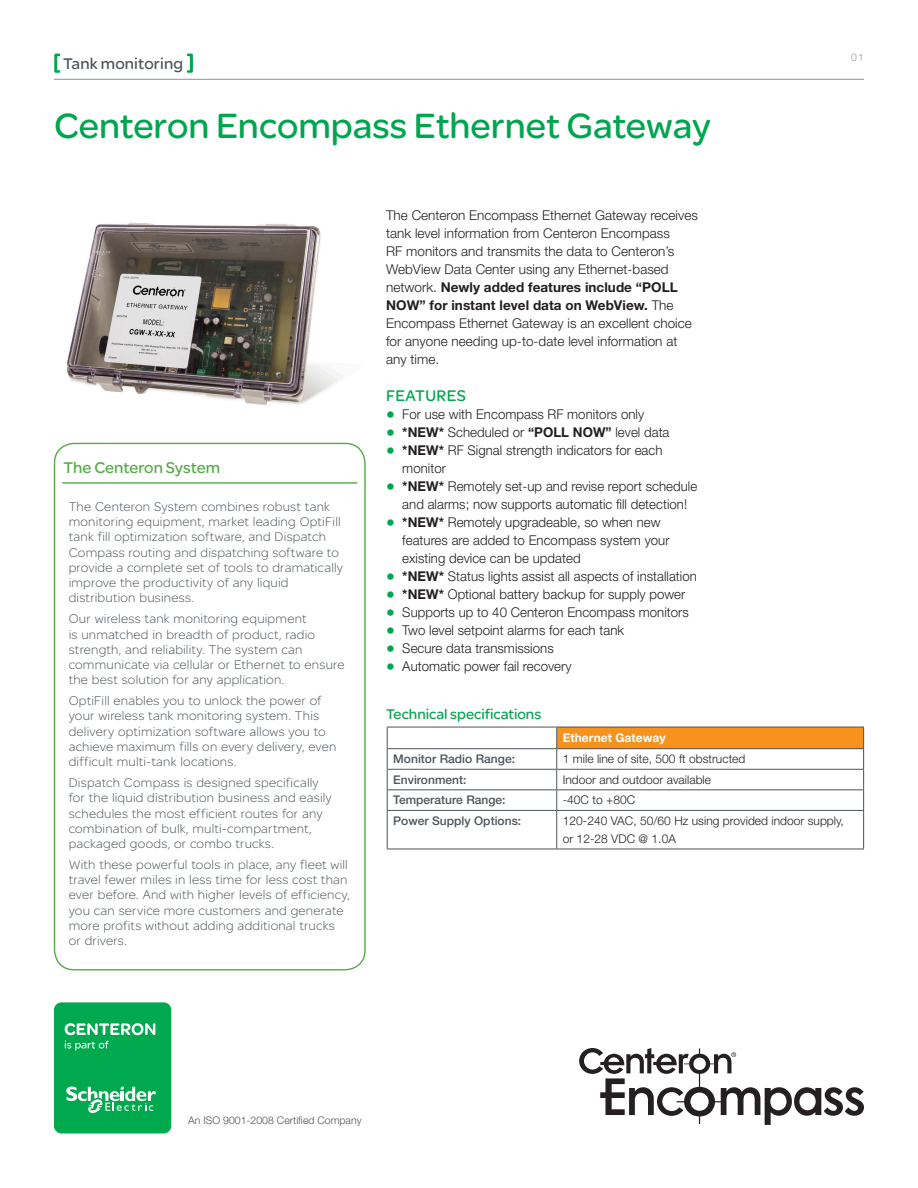
<style>
.page{position:relative;width:918px;height:1188px;background:#fff}
.page>*{position:absolute;margin:0;border:0;box-sizing:border-box;transform-origin:0 0}
.Heading_1{font:37.5px "SE Optimist";color:#00a54f}
.t1{font:16.5px "SE Optimist";color:#54aa46}
.Page_title{font:16.5px "SE Optimist";letter-spacing:.01em;color:#4d545a}
.subhead_text{font:16.5px "SE Optimist";letter-spacing:.025em;color:#00a54f}
.Table_title{font:15px "SE Optimist";color:#00a54f}
.t2{font:300 13.5px/15.1px "SE Optimist";letter-spacing:.015em;color:#4d545a}
.main_text{font:300 13.5px/18px "Helvetica Neue LT Std";letter-spacing:.005em;color:#231f20}
.main_text-2{font:300 12px/18px "Helvetica Neue LT Std";letter-spacing:.005em;color:#231f20}
.main_text-3{font:500 12px "Helvetica Neue LT Pro";letter-spacing:.005em;color:#4d545a}
.main_text-4{font:700 12px "Helvetica Neue LT Std";letter-spacing:.005em;color:#fff}
.main_text-5{font:300 10.5px "Helvetica Neue LT Std";letter-spacing:.005em;color:#4d545a}
.Page_number_right{font:300 10.5px "Helvetica Neue LT Std";color:#959ea4}
.s1{font-weight:700}
.s2{font-size:18px;color:#00a54f}
</style>
<div class="page">
<img style="left:67px;top:222px;width:271px;height:183px">
<hr style="left:54px;top:79px;width:810px;height:1px;background:#959ea4">
<svg style="left:54px;top:54px;width:6px;height:19px"></svg>
<svg style="left:187px;top:54px;width:6px;height:19px"></svg>
<div style="left:54px;top:1002px;width:117px;height:131px;background:#00a94e;border-radius:7px"></div>
<svg style="left:65px;top:1041px;width:44px;height:10px"></svg>
<svg style="left:66px;top:1086px;width:90px;height:28px"></svg>
<svg style="left:65px;top:1023px;width:90px;height:12px"></svg>
<hr style="left:62px;top:482px;width:295px;height:2px;background:#54aa46">
<div style="left:557px;top:727px;width:307px;height:22px;background:#f7931d"></div>
<svg style="left:387px;top:728px;width:1px;height:82px"></svg>
<hr style="left:387px;top:811px;width:1px;height:38px;background:#4d545a">
<hr style="left:557px;top:727px;width:307px;height:1px;background:#4d545a">
<svg style="left:556px;top:728px;width:1px;height:82px"></svg>
<svg style="left:863px;top:727px;width:1px;height:83px"></svg>
<hr style="left:556px;top:811px;width:1px;height:38px;background:#4d545a">
<hr style="left:863px;top:811px;width:1px;height:38px;background:#4d545a">
<hr style="left:387px;top:727px;width:170px;height:1px;background:#4d545a">
<hr style="left:387px;top:748px;width:170px;height:1px;background:#4d545a">
<hr style="left:557px;top:748px;width:307px;height:1px;background:#4d545a">
<hr style="left:387px;top:769px;width:170px;height:1px;background:#4d545a">
<hr style="left:557px;top:769px;width:307px;height:1px;background:#4d545a">
<hr style="left:387px;top:789px;width:170px;height:1px;background:#4d545a">
<hr style="left:557px;top:789px;width:307px;height:1px;background:#4d545a">
<hr style="left:387px;top:810px;width:170px;height:1px;background:#4d545a">
<hr style="left:557px;top:810px;width:307px;height:1px;background:#4d545a">
<hr style="left:387px;top:849px;width:170px;height:1px;background:#4d545a">
<hr style="left:557px;top:849px;width:307px;height:1px;background:#4d545a">
<svg style="left:579px;top:1048px;width:285px;height:77px"></svg>
<p class="Page_title" style="left:63px;top:52px;width:122px">Tank monitoring</p>
<p class="Heading_1" style="left:54px;top:100px;width:658px">Centeron Encompass Ethernet Gateway</p>
<p class="Page_number_right" style="left:851px;top:51px;width:14px">01</p>
<p class="t1" style="left:63px;top:456px;width:158px">The Centeron System</p>
<p class="t2" style="left:69px;top:499px;width:276px">The Centeron System combines robust tank monitoring equipment, market leading OptiFill tank fill optimization software, and Dispatch Compass routing and dispatching software to provide a complete set of tools to dramatically improve the productivity of any liquid distribution business.</p>
<p class="t2" style="left:69px;top:611px;width:277px">Our wireless tank monitoring equipment<br>is unmatched in breadth of product, radio strength, and reliability. The system can communicate via cellular or Ethernet to ensure the best solution for any application.</p>
<p class="t2" style="left:69px;top:693px;width:269px">OptiFill enables you to unlock the power of your wireless tank monitoring system. This delivery optimization software allows you to achieve maximum fills on every delivery, even difficult multi-tank locations.</p>
<p class="t2" style="left:69px;top:775px;width:265px">Dispatch Compass is designed specifically for the liquid distribution business and easily schedules the most efficient routes for any combination of bulk, multi-compartment, packaged goods, or combo trucks.</p>
<p class="t2" style="left:69px;top:857px;width:283px">With these powerful tools in place, any fleet will travel fewer miles in less time for less cost than ever before. And with higher levels of efficiency, you can service more customers and generate more profits without adding additional trucks or drivers.</p>
<p class="main_text" style="left:386px;top:206px;width:313px">The Centeron Encompass Ethernet Gateway receives tank level information from Centeron Encompass<br>RF monitors and transmits the data to Centeron’s WebView Data Center using any Ethernet-based network. <span class="s1">Newly added features include “POLL NOW” for instant level data on WebView.</span> The Encompass Ethernet Gateway is an excellent choice for anyone needing up-to-date level information at any time.</p>
<p class="subhead_text" style="left:386px;top:385px;width:81px">FEATURES</p>
<p class="main_text" style="left:386px;top:405px;width:260px"><span class="s2">•</span> For use with Encompass RF monitors only</p>
<p class="main_text" style="left:386px;top:423px;width:285px"><span class="s2">•</span> <span class="s1">*NEW*</span> Scheduled or <span class="s1">“POLL NOW”</span> level data</p>
<p class="main_text" style="left:402px;top:441px;width:262px;text-indent:-16px"><span class="s2">•</span> <span class="s1">*NEW*</span> RF Signal strength indicators for each monitor</p>
<p class="main_text" style="left:386px;top:477px;width:313px;text-align:center"><span class="s2">•</span> <span class="s1">*NEW*</span> Remotely set-up and revise report schedule and alarms; now supports automatic fill detection!</p>
<p class="main_text" style="left:402px;top:513px;width:269px;text-indent:-16px"><span class="s2">•</span> <span class="s1">*NEW*</span> Remotely upgradeable, so when new features are added to Encompass system your existing device can be updated</p>
<p class="main_text" style="left:386px;top:567px;width:312px"><span class="s2">•</span> <span class="s1">*NEW*</span> Status lights assist all aspects of installation</p>
<p class="main_text" style="left:386px;top:585px;width:301px"><span class="s2">•</span> <span class="s1">*NEW*</span> Optional battery backup for supply power</p>
<p class="main_text" style="left:386px;top:603px;width:304px"><span class="s2">•</span> Supports up to 40 Centeron Encompass monitors</p>
<p class="main_text" style="left:386px;top:621px;width:240px"><span class="s2">•</span> Two level setpoint alarms for each tank</p>
<p class="main_text" style="left:386px;top:639px;width:169px"><span class="s2">•</span> Secure data transmissions</p>
<p class="main_text" style="left:386px;top:657px;width:187px"><span class="s2">•</span> Automatic power fail recovery</p>
<p class="Table_title" style="left:386px;top:703px;width:157px">Technical specifications</p>
<p class="main_text-4" style="left:563px;top:730px;width:104px">Ethernet Gateway</p>
<p class="main_text-3" style="left:393px;top:752px;width:123px">Monitor Radio Range:</p>
<p class="main_text-2" style="left:563px;top:750px;width:184px">1 mile line of site, 500 ft obstructed</p>
<p class="main_text-3" style="left:393px;top:772px;width:75px">Environment:</p>
<p class="main_text-2" style="left:563px;top:770px;width:150px">Indoor and outdoor available</p>
<p class="main_text-3" style="left:393px;top:793px;width:114px">Temperature Range:</p>
<p class="main_text-2" style="left:563px;top:791px;width:74px">-40C to +80C</p>
<p class="main_text-3" style="left:393px;top:813px;width:130px">Power Supply Options:</p>
<p class="main_text-2" style="left:563px;top:811px;width:283px">120-240 VAC, 50/60 Hz using provided indoor supply, or 12-28 VDC @ 1.0A</p>
<p class="main_text-5" style="left:188px;top:1114px;width:175px">An ISO 9001-2008 Certified Company</p>
</div>
